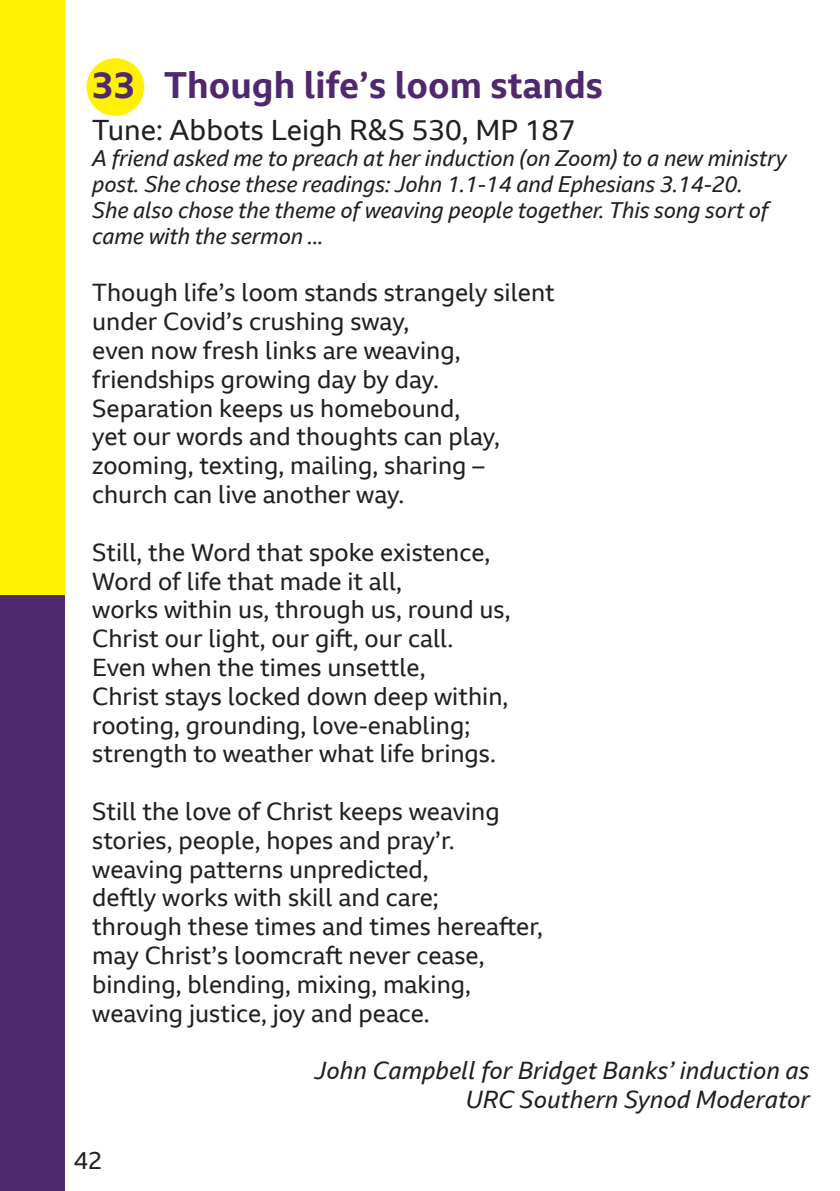
<style>
.page{position:relative;width:840px;height:1191px;background:#fff}
.page>*{position:absolute;margin:0;border:0;box-sizing:border-box;transform-origin:0 0}
.t1{font:700 36px "BBC Reith Sans";color:#4f286e}
.t2{font:28px "BBC Reith Sans";color:#231f20}
.t3{font:24px "BBC Reith Sans";color:#231f20}
.t4{font:italic 24px/28.8px "BBC Reith Sans";color:#231f20;text-align:right}
.t5{font:italic 22px/26px "BBC Reith Sans";letter-spacing:-.01em;color:#231f20}
</style>
<div class="page">
<div style="left:86px;top:58px;width:58px;height:58px;background:#fff101;border-radius:50%"></div>
<hr style="left:839px;top:595px;width:1px;height:596px;background:#4f286e">
<div style="left:0;top:0;width:65px;height:595px;background:#fff101"></div>
<div style="left:0;top:595px;width:65px;height:596px;background:#4f286e"></div>
<p class="t1" style="left:92px;top:62px;width:512px">33 Though life’s loom stands</p>
<p class="t2" style="left:92px;top:112px;width:484px">Tune: Abbots Leigh R&amp;S 530, MP 187</p>
<p class="t5" style="left:92px;top:145px;width:695px">A friend asked me to preach at her induction (on Zoom) to a new ministry post. She chose these readings: John 1.1-14 and Ephesians 3.14-20.<br>She also chose the theme of weaving people together. This song sort of came with the sermon ...</p>
<p class="t3" style="left:92px;top:278px;width:464px">Though life’s loom stands strangely silent</p>
<p class="t3" style="left:92px;top:306px;width:318px">under Covid’s crushing sway,</p>
<p class="t3" style="left:92px;top:335px;width:369px">even now fresh links are weaving,</p>
<p class="t3" style="left:92px;top:364px;width:348px">friendships growing day by day.</p>
<p class="t3" style="left:92px;top:393px;width:369px">Separation keeps us homebound,</p>
<p class="t3" style="left:92px;top:422px;width:409px">yet our words and thoughts can play,</p>
<p class="t3" style="left:92px;top:450px;width:393px">zooming, texting, mailing, sharing –</p>
<p class="t3" style="left:92px;top:479px;width:313px">church can live another way.</p>
<p class="t3" style="left:92px;top:537px;width:399px">Still, the Word that spoke existence,</p>
<p class="t3" style="left:92px;top:566px;width:311px">Word of life that made it all,</p>
<p class="t3" style="left:92px;top:594px;width:419px">works within us, through us, round us,</p>
<p class="t3" style="left:92px;top:623px;width:362px">Christ our light, our gift, our call.</p>
<p class="t3" style="left:92px;top:652px;width:334px">Even when the times unsettle,</p>
<p class="t3" style="left:92px;top:681px;width:417px">Christ stays locked down deep within,</p>
<p class="t3" style="left:92px;top:710px;width:379px">rooting, grounding, love-enabling;</p>
<p class="t3" style="left:92px;top:738px;width:405px">strength to weather what life brings.</p>
<p class="t3" style="left:92px;top:796px;width:409px">Still the love of Christ keeps weaving</p>
<p class="t3" style="left:92px;top:825px;width:364px">stories, people, hopes and pray’r.</p>
<p class="t3" style="left:92px;top:854px;width:338px">weaving patterns unpredicted,</p>
<p class="t3" style="left:92px;top:882px;width:348px">deftly works with skill and care;</p>
<p class="t3" style="left:92px;top:911px;width:452px">through these times and times hereafter,</p>
<p class="t3" style="left:92px;top:940px;width:393px">may Christ’s loomcraft never cease,</p>
<p class="t3" style="left:92px;top:969px;width:380px">binding, blending, mixing, making,</p>
<p class="t3" style="left:92px;top:998px;width:339px">weaving justice, joy and peace.</p>
<p class="t4" style="left:314px;top:1056px;width:496px">John Campbell for Bridget Banks’ induction as<br>URC Southern Synod Moderator</p>
<p class="t3" style="left:74px;top:1145px;width:30px">42</p>
</div>
